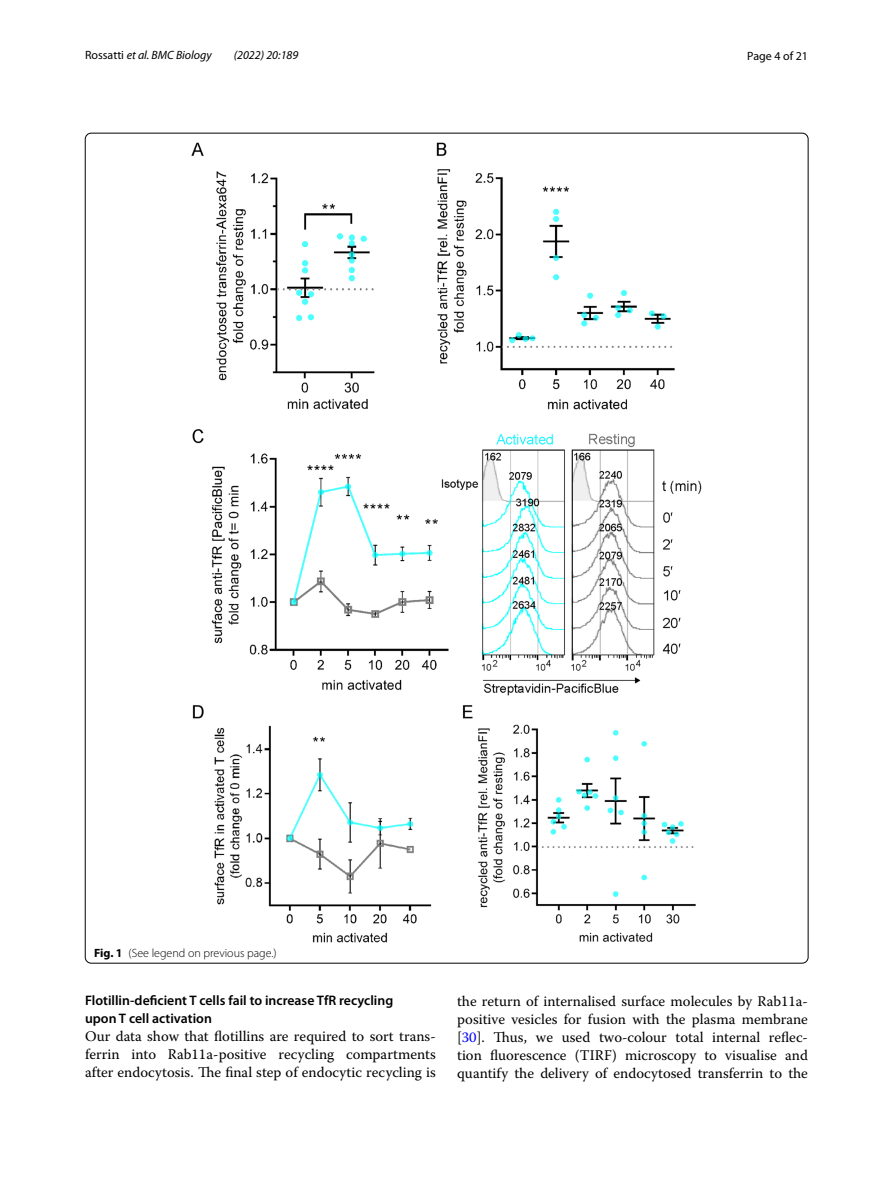
<style>
.page{position:relative;width:893px;height:1187px;background:#fff}
.page>*{position:absolute;margin:0;border:0;box-sizing:border-box;transform-origin:0 0}
.t1{font:14.7px/18px "Warnock Pro";color:#000;text-align:justify}
.t2{font:600 13.8px/18px "Myriad Pro";color:#000}
.t3{font:italic 12px "Myriad Pro";color:#000}
.t4{font:300 12px "Myriad Pro";color:#000}
.t5{font:12px "Myriad Pro";color:#000}
.s1{font-style:normal}
.s2{font-weight:700}
.s3{color:#00f}
</style>
<div class="page">
<img style="left:191px;top:142px;width:511px;height:800px">
<p class="t3" style="left:85px;top:48px;width:128px"><span class="s1">Rossatti</span> et al. BMC Biology</p>
<p class="t3" style="left:234px;top:48px;width:66px">(2022) 20:189</p>
<p class="t5" style="left:747px;top:48px;width:62px">Page 4 of 21</p>
<p class="t4" style="left:94px;top:946px;width:184px"><span class="s2">Fig. 1</span> (See legend on previous page.)</p>
<p class="t2" style="left:85px;top:991px;width:310px">Flotillin‑deficient T cells fail to increase TfR recycling upon T cell activation</p>
<p class="t1" style="left:85px;top:1027px;width:352px">Our data show that flotillins are required to sort trans&shy;ferrin into Rab11a-positive recycling compartments after endocytosis. The final step of endocytic recycling is</p>
<p class="t1" style="left:457px;top:991px;width:352px">the return of internalised surface molecules by Rab11a&shy;positive vesicles for fusion with the plasma membrane [<span class="s3">30</span>]. Thus, we used two-colour total internal reflec&shy;tion fluorescence (TIRF) microscopy to visualise and quantify the delivery of endocytosed transferrin to the</p>
</div>
